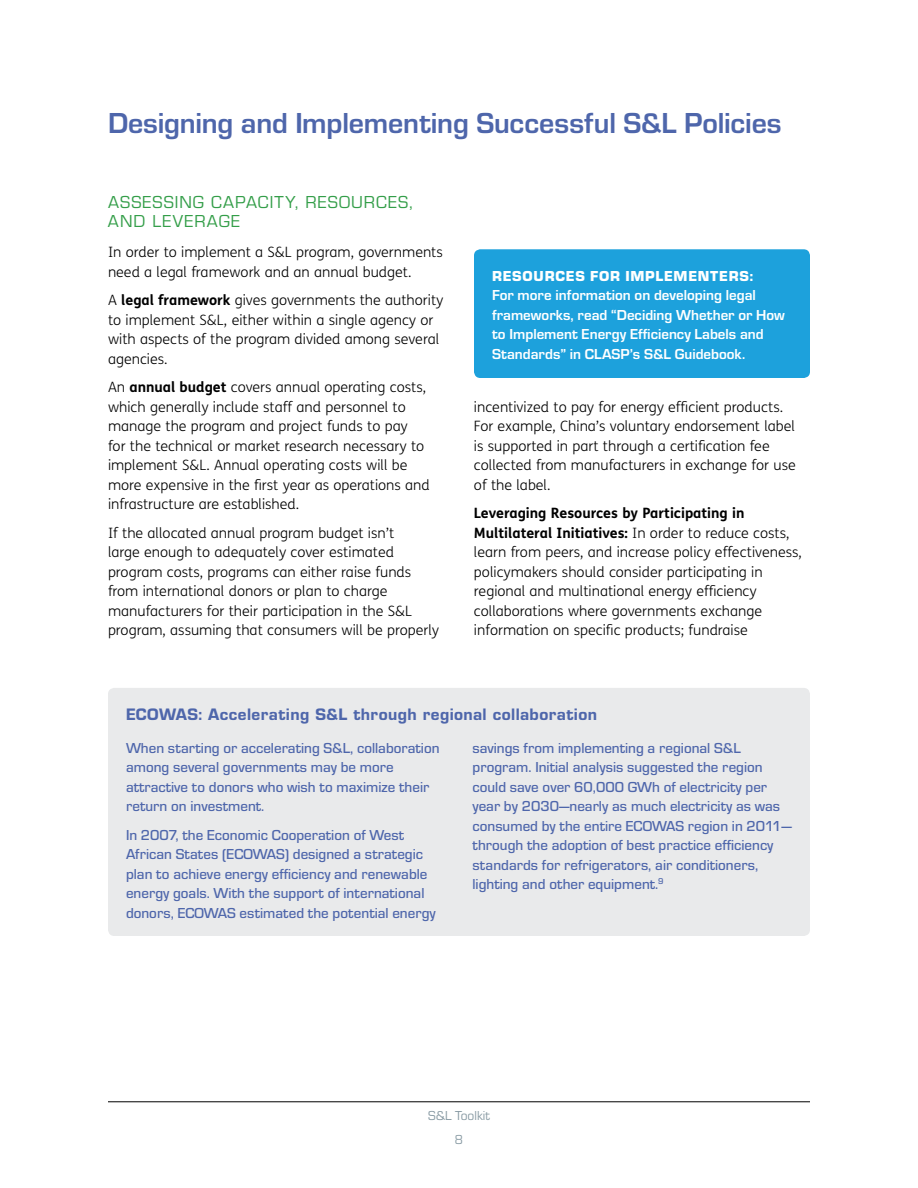
<style>
.page{position:relative;width:918px;height:1188px;background:#fff}
.page>*{position:absolute;margin:0;border:0;box-sizing:border-box;transform-origin:0 0}
.t1{font:700 30px "Eurostile T";letter-spacing:-.005em;color:#4e66ab}
.t2{font:18px "Eurostile T";letter-spacing:.065em;color:#349e49}
.t3{font:17.25px "Eurostile T Heav";letter-spacing:.02em;color:#4e66ab}
.t4{font:500 15px/19.5px "Eurostile T";color:#4e66ab}
.t5{font:700 15px/19.5px "Eurostile T";color:#fff}
.t6{font:15px "Eurostile T Blac";letter-spacing:.055em;color:#fff}
.t7{font:300 14.25px/19.5px "FS Me";color:#000}
.t8{font:13.5px/23.7px "Eurostile T";color:#899ba4;text-align:center}
.s1{font-weight:700}
</style>
<div class="page">
<hr style="left:108px;top:1102px;width:702px;height:1px;background:#000">
<div style="left:474px;top:249px;width:336px;height:129px;background:#1da1dc;border-radius:6px"></div>
<div style="left:108px;top:688px;width:702px;height:248px;background:#e9eaeb;border-radius:6px"></div>
<h1 class="t1" style="left:108px;top:106px;width:675px">Designing and Implementing Successful S&amp;L Policies</h1>
<p class="t2" style="left:108px;top:192px;width:24px">ASSESS</p>
<p class="t2" style="left:175px;top:192px;width:61px">ING CAPAC</p>
<p class="t2" style="left:270px;top:192px;width:106px">ITY, RESOURCES</p>
<p class="t2" style="left:409px;top:192px;width:5px">,</p>
<p class="t2" style="left:108px;top:212px;width:89px">AN D LEVERA</p>
<p class="t2" style="left:219px;top:212px;width:22px">GE</p>
<p class="t7" style="left:108px;top:242px;width:336px">In order to implement a S&amp;L program, governments need a legal framework and an annual budget.</p>
<p class="t7" style="left:108px;top:290px;width:337px">A <span class="s1">legal framework</span> gives governments the authority to implement S&amp;L, either within a single agency or with aspects of the program divided among several agencies.</p>
<p class="t7" style="left:108px;top:377px;width:323px">An <span class="s1">annual budget</span> covers annual operating costs, which generally include staff and personnel to manage the program and project funds to pay<br>for the technical or market research necessary to implement S&amp;L. Annual operating costs will be more expensive in the first year as operations and infrastructure are established.</p>
<p class="t7" style="left:108px;top:523px;width:333px">If the allocated annual program budget isn’t<br>large enough to adequately cover estimated program costs, programs can either raise funds from international donors or plan to charge manufacturers for their participation in the S&amp;L program, assuming that consumers will be properly</p>
<p class="t6" style="left:492px;top:267px;width:263px">RESOURCES FOR IMPLEMENTERS:</p>
<p class="t5" style="left:492px;top:285px;width:294px">For more information on developing legal frameworks, read “Deciding Whether or How to Implement Energy Efficiency Labels and Standards” in CLASP’s S&amp;L Guidebook.</p>
<p class="t7" style="left:474px;top:397px;width:323px">incentivized to pay for energy efficient products.<br>For example, China’s voluntary endorsement label is supported in part through a certification fee collected from manufacturers in exchange for use of the label.</p>
<p class="t7" style="left:474px;top:503px;width:329px"><span class="s1">Leveraging Resources by Participating in Multilateral Initiatives:</span> In order to reduce costs, learn from peers, and increase policy effectiveness, policymakers should consider participating in regional and multinational energy efficiency collaborations where governments exchange information on specific products; fundraise</p>
<p class="t3" style="left:126px;top:704px;width:473px">ECOWAS: Accelerating S&amp;L through regional collaboration</p>
<p class="t4" style="left:126px;top:738px;width:315px">When starting or accelerating S&amp;L, collaboration among several governments may be more attractive to donors who wish to maximize their return on investment.</p>
<p class="t4" style="left:126px;top:825px;width:311px">In 2007, the Economic Cooperation of West African States (ECOWAS) designed a strategic plan to achieve energy efficiency and renewable energy goals. With the support of international donors, ECOWAS estimated the potential energy</p>
<p class="t4" style="left:472px;top:738px;width:321px">savings from implementing a regional S&amp;L program. Initial analysis suggested the region could save over 60,000 GWh of electricity per year by 2030—nearly as much electricity as was consumed by the entire ECOWAS region in 2011— through the adoption of best practice efficiency standards for refrigerators, air conditioners, lighting and other equipment.<sup>9</sup></p>
<p class="t8" style="left:428px;top:1104px;width:63px">S&amp;L TOOLKIT<br>8</p>
</div>
